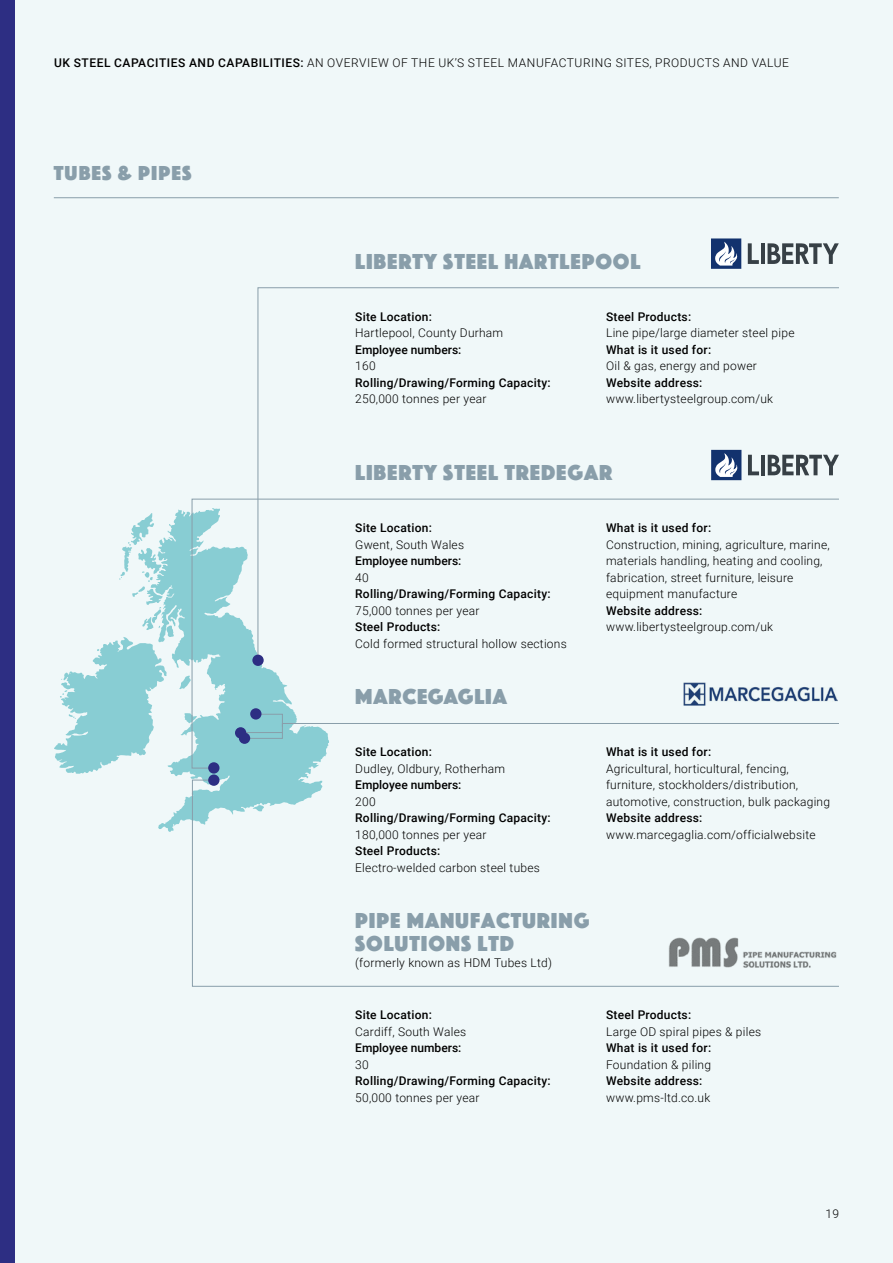
<style>
.page{position:relative;width:893px;height:1263px;background:#f0f8f9}
.page>*{position:absolute;margin:0;border:0;box-sizing:border-box;transform-origin:0 0}
.t1{font:22.5px/22.5px "Phosphate Solid";letter-spacing:.04em;color:#899eaa}
.t2{font:21px "Phosphate Solid";letter-spacing:.05em;color:#899eaa}
.t3{font:300 12px/16.5px "Roboto";letter-spacing:.02em;color:#000}
.t4{font:500 12px "Roboto";letter-spacing:.02em;color:#000}
.t5{font:300 12px "Roboto";letter-spacing:.045em;color:#000}
.t6{font:500 12px "Roboto";color:#000}
.s1{font-weight:500}
</style>
<div class="page">
<hr style="left:54px;top:197px;width:785px;height:1px;background:#899eaa">
<div style="left:0;top:0;width:14px;height:1263px;background:#2d2e83"></div>
<svg style="left:158px;top:509px;width:153px;height:323px"></svg>
<svg style="left:54px;top:513px;width:143px;height:261px"></svg>
<svg style="left:748px;top:243px;width:11px;height:21px"></svg>
<hr style="left:761px;top:243px;width:4px;height:21px;background:#374046">
<svg style="left:767px;top:243px;width:72px;height:21px"></svg>
<svg style="left:711px;top:238px;width:30px;height:31px"></svg>
<svg style="left:257px;top:287px;width:582px;height:211px"></svg>
<svg style="left:191px;top:498px;width:648px;height:271px"></svg>
<svg style="left:192px;top:779px;width:647px;height:208px"></svg>
<div style="left:208px;top:762px;width:11px;height:11px;background:#2d2e83;border-radius:50%"></div>
<div style="left:252px;top:655px;width:12px;height:11px;background:#2d2e83;border-radius:50%"></div>
<div style="left:208px;top:774px;width:11px;height:12px;background:#2d2e83;border-radius:50%"></div>
<svg style="left:748px;top:455px;width:11px;height:20px"></svg>
<hr style="left:761px;top:455px;width:4px;height:20px;background:#374046">
<svg style="left:768px;top:455px;width:71px;height:20px"></svg>
<svg style="left:711px;top:450px;width:30px;height:30px"></svg>
<img style="left:683px;top:683px;width:155px;height:22px">
<img style="left:668px;top:937px;width:170px;height:34px">
<div style="left:239px;top:732px;width:11px;height:12px;background:#2d2e83;border-radius:50%"></div>
<div style="left:235px;top:727px;width:11px;height:11px;background:#2d2e83;border-radius:50%"></div>
<svg style="left:243px;top:713px;width:596px;height:26px"></svg>
<div style="left:250px;top:708px;width:11px;height:11px;background:#2d2e83;border-radius:50%"></div>
<p class="t5" style="left:54px;top:54px;width:736px"><span class="s1">UK STEEL CAPACITIES AND CAPABILITIES:</span> AN OVERVIEW OF THE UK’S STEEL MANUFACTURING SITES, PRODUCTS AND VALUE</p>
<h2 class="t2" style="left:54px;top:158px;width:139px">TUBES &amp; PIPES</h2>
<h1 class="t1" style="left:355px;top:249px;width:287px">LIBERTY STEEL HARTLEPOOL</h1>
<p class="t4" style="left:355px;top:308px;width:78px">Site Location:</p>
<p class="t3" style="left:355px;top:324px;width:150px">Hartlepool, County Durham</p>
<p class="t6" style="left:355px;top:341px;width:108px">Employee numbers:</p>
<p class="t3" style="left:355px;top:357px;width:22px">160</p>
<p class="t4" style="left:355px;top:374px;width:197px">Rolling/Drawing/Forming Capacity:</p>
<p class="t3" style="left:355px;top:390px;width:133px">250,000 tonnes per year</p>
<p class="t4" style="left:606px;top:308px;width:87px">Steel Products:</p>
<p class="t3" style="left:606px;top:324px;width:190px">Line pipe/large diameter steel pipe</p>
<p class="t4" style="left:606px;top:341px;width:107px">What is it used for:</p>
<p class="t3" style="left:606px;top:357px;width:152px">Oil &amp; gas, energy and power</p>
<p class="t4" style="left:606px;top:374px;width:98px">Website address:</p>
<p class="t3" style="left:606px;top:390px;width:169px">www.libertysteelgroup.com/uk</p>
<h1 class="t1" style="left:355px;top:460px;width:258px">LIBERTY STEEL TREDEGAR</h1>
<p class="t4" style="left:355px;top:519px;width:78px">Site Location:</p>
<p class="t3" style="left:355px;top:536px;width:110px">Gwent, South Wales</p>
<p class="t6" style="left:355px;top:552px;width:108px">Employee numbers:</p>
<p class="t3" style="left:355px;top:569px;width:15px">40</p>
<p class="t4" style="left:355px;top:585px;width:197px">Rolling/Drawing/Forming Capacity:</p>
<p class="t3" style="left:355px;top:602px;width:126px">75,000 tonnes per year</p>
<p class="t4" style="left:355px;top:618px;width:87px">Steel Products:</p>
<p class="t3" style="left:355px;top:635px;width:213px">Cold formed structural hollow sections</p>
<h1 class="t1" style="left:355px;top:684px;width:153px">MARCEGAGLIA</h1>
<p class="t4" style="left:355px;top:744px;width:78px">Site Location:</p>
<p class="t3" style="left:355px;top:760px;width:152px">Dudley, Oldbury, Rotherham</p>
<p class="t6" style="left:355px;top:777px;width:108px">Employee numbers:</p>
<p class="t3" style="left:355px;top:793px;width:22px">200</p>
<p class="t4" style="left:355px;top:810px;width:197px">Rolling/Drawing/Forming Capacity:</p>
<p class="t3" style="left:355px;top:826px;width:133px">180,000 tonnes per year</p>
<p class="t4" style="left:355px;top:843px;width:87px">Steel Products:</p>
<p class="t3" style="left:355px;top:859px;width:186px">Electro-welded carbon steel tubes</p>
<h1 class="t1" style="left:355px;top:908px;width:236px">PIPE MANUFACTURING<br>SOLUTIONS LTD</h1>
<p class="t3" style="left:355px;top:954px;width:198px">(formerly known as HDM Tubes Ltd)</p>
<p class="t4" style="left:355px;top:1006px;width:78px">Site Location:</p>
<p class="t3" style="left:355px;top:1023px;width:112px">Cardiff, South Wales</p>
<p class="t6" style="left:355px;top:1039px;width:108px">Employee numbers:</p>
<p class="t3" style="left:355px;top:1056px;width:15px">30</p>
<p class="t4" style="left:355px;top:1072px;width:197px">Rolling/Drawing/Forming Capacity:</p>
<p class="t3" style="left:355px;top:1089px;width:126px">50,000 tonnes per year</p>
<p class="t4" style="left:606px;top:519px;width:107px">What is it used for:</p>
<p class="t3" style="left:606px;top:536px;width:225px">Construction, mining, agriculture, marine, materials handling, heating and cooling, fabrication, street furniture, leisure equipment manufacture</p>
<p class="t4" style="left:606px;top:602px;width:98px">Website address:</p>
<p class="t3" style="left:606px;top:618px;width:169px">www.libertysteelgroup.com/uk</p>
<p class="t4" style="left:606px;top:744px;width:107px">What is it used for:</p>
<p class="t3" style="left:606px;top:760px;width:225px">Agricultural, horticultural, fencing, furniture, stockholders/distribution, automotive, construction, bulk packaging</p>
<p class="t4" style="left:606px;top:810px;width:98px">Website address:</p>
<p class="t3" style="left:606px;top:826px;width:211px">www.marcegaglia.com/officialwebsite</p>
<p class="t4" style="left:606px;top:1006px;width:87px">Steel Products:</p>
<p class="t3" style="left:606px;top:1023px;width:157px">Large OD spiral pipes &amp; piles</p>
<p class="t4" style="left:606px;top:1039px;width:107px">What is it used for:</p>
<p class="t3" style="left:606px;top:1056px;width:106px">Foundation &amp; piling</p>
<p class="t4" style="left:606px;top:1072px;width:98px">Website address:</p>
<p class="t3" style="left:606px;top:1089px;width:106px">www.pms-ltd.co.uk</p>
<p class="t3" style="left:825px;top:1205px;width:15px">19</p>
</div>
